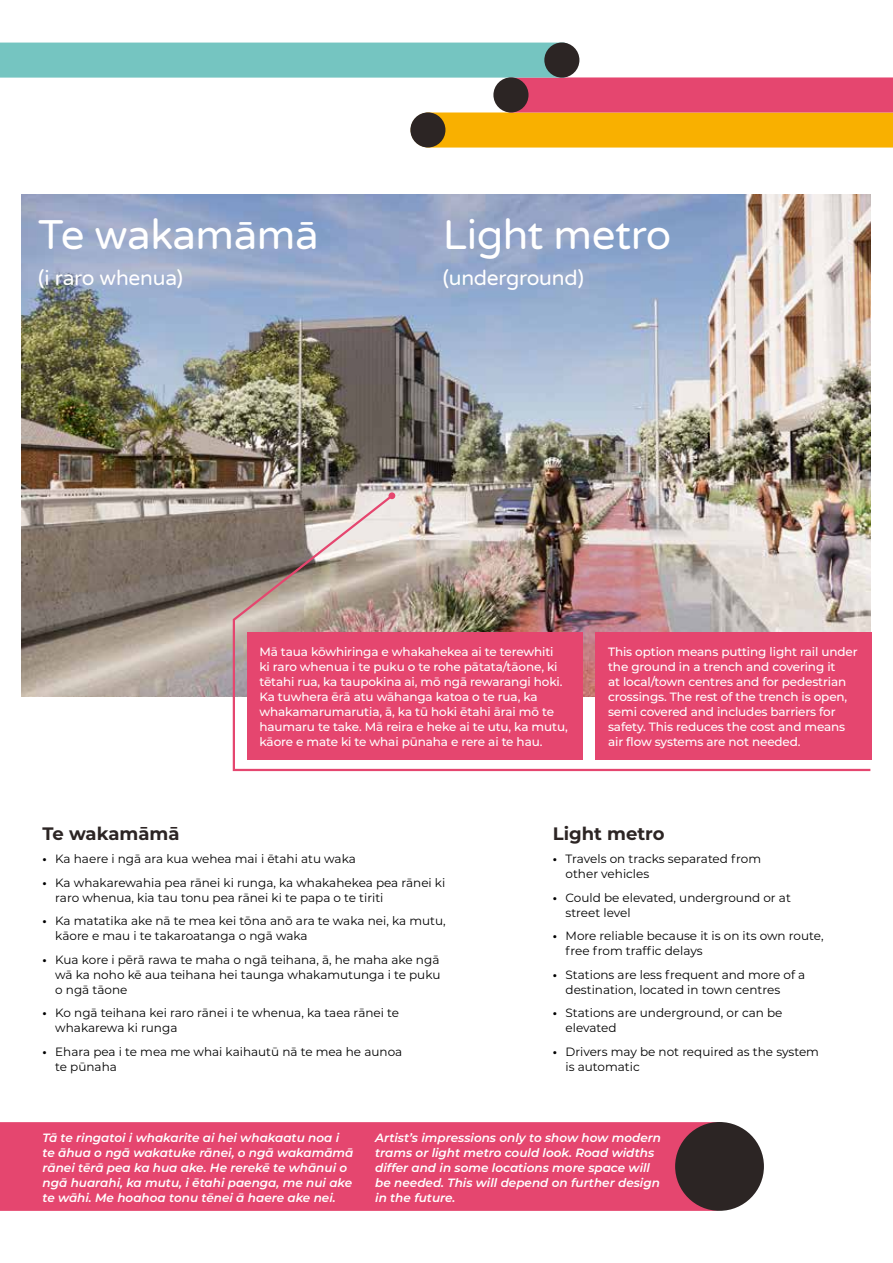
<style>
.page{position:relative;width:893px;height:1263px;background:#fff}
.page>*{position:absolute;margin:0;border:0;box-sizing:border-box;transform-origin:0 0}
.t1{font:42px "Varela Round";letter-spacing:-.01em;color:#fff}
.t2{font:21px "Varela Round";letter-spacing:-.01em;color:#fff}
.t3{font:700 18px "Montserrat";color:#2c2524}
.t4{font:12px/15px "Montserrat";color:#000}
.t5{font:500 12px/15px "Montserrat";letter-spacing:-.01em;color:#fff}
.t6{font:italic 600 12px/15px "Montserrat";color:#fff}
.s1{font-weight:700}
</style>
<div class="page">
<svg style="left:0;top:43px;width:893px;height:105px"></svg>
<div style="left:544px;top:43px;width:35px;height:35px;background:#2c2524;border-radius:50%"></div>
<div style="left:493px;top:77px;width:35px;height:35px;background:#2c2524;border-radius:50%"></div>
<img style="left:21px;top:194px;width:849px;height:502px">
<div style="left:0;top:1122px;width:745px;height:89px;background:#e5466f"></div>
<div style="left:675px;top:1122px;width:89px;height:89px;background:#2c2524;border-radius:50%"></div>
<img style="left:232px;top:493px;width:640px;height:279px">
<div style="left:389px;top:492px;width:6px;height:7px;background:#e5466f;border-radius:50%"></div>
<div style="left:247px;top:632px;width:336px;height:127px;background:#e5466f"></div>
<div style="left:595px;top:632px;width:277px;height:127px;background:#e5466f"></div>
<h1 class="t1" style="left:38px;top:206px;width:282px">Te wakamāmā</h1>
<h2 class="t2" style="left:38px;top:263px;width:146px">(i raro whenua)</h2>
<h1 class="t1" style="left:443px;top:206px;width:230px">Light metro</h1>
<h2 class="t2" style="left:443px;top:264px;width:143px">(underground)</h2>
<p class="t5" style="left:259px;top:644px;width:310px">Mā taua kōwhiringa e whakahekea ai te terewhiti<br>ki raro whenua i te puku o te rohe pātata/tāone, ki tētahi rua, ka taupokina ai, mō ngā rewarangi hoki.<br>Ka tuwhera ērā atu wāhanga katoa o te rua, ka whakamarumarutia, ā, ka tū hoki ētahi ārai mō te haumaru te take. Mā reira e heke ai te utu, ka mutu, kāore e mate ki te whai pūnaha e rere ai te hau.</p>
<p class="t5" style="left:608px;top:644px;width:251px">This option means putting light rail under the ground in a trench and covering it<br>at local/town centres and for pedestrian crossings. The rest of the trench is open, semi covered and includes barriers for safety. This reduces the cost and means air flow systems are not needed.</p>
<h3 class="t3" style="left:43px;top:820px;width:139px">Te wakamāmā</h3>
<p class="t4" style="left:43px;top:851px;width:315px"><span class="s1">•</span> Ka haere i ngā ara kua wehea mai i ētahi atu waka</p>
<p class="t4" style="left:55px;top:874px;width:392px;text-indent:-13px"><span class="s1">•</span> Ka whakarewahia pea rānei ki runga, ka whakahekea pea rānei ki raro whenua, kia tau tonu pea rānei ki te papa o te tiriti</p>
<p class="t4" style="left:55px;top:913px;width:392px;text-indent:-13px"><span class="s1">•</span> Ka matatika ake nā te mea kei tōna anō ara te waka nei, ka mutu, kāore e mau i te takaroatanga o ngā waka</p>
<p class="t4" style="left:55px;top:951px;width:387px;text-align:justify;text-indent:-13px"><span class="s1">•</span> Kua kore i pērā rawa te maha o ngā teihana, ā, he maha ake ngā wā ka noho kē aua teihana hei taunga whakamutunga i te puku o ngā tāone</p>
<p class="t4" style="left:55px;top:1005px;width:345px;text-indent:-13px"><span class="s1">•</span> Ko ngā teihana kei raro rānei i te whenua, ka taea rānei te whakarewa ki runga</p>
<p class="t4" style="left:55px;top:1043px;width:348px;text-indent:-13px"><span class="s1">•</span> Ehara pea i te mea me whai kaihautū nā te mea he aunoa te pūnaha</p>
<h3 class="t3" style="left:553px;top:820px;width:113px">Light metro</h3>
<p class="t4" style="left:566px;top:851px;width:197px;text-indent:-13px"><span class="s1">•</span> Travels on tracks separated from other vehicles</p>
<p class="t4" style="left:566px;top:889px;width:227px;text-indent:-13px"><span class="s1">•</span> Could be elevated, underground or at street level</p>
<p class="t4" style="left:566px;top:928px;width:260px;text-indent:-13px"><span class="s1">•</span> More reliable because it is on its own route, free from traffic delays</p>
<p class="t4" style="left:566px;top:966px;width:241px;text-indent:-13px"><span class="s1">•</span> Stations are less frequent and more of a destination, located in town centres</p>
<p class="t4" style="left:566px;top:1005px;width:218px;text-indent:-13px"><span class="s1">•</span> Stations are underground, or can be elevated</p>
<p class="t4" style="left:566px;top:1043px;width:255px;text-indent:-13px"><span class="s1">•</span> Drivers may be not required as the system is automatic</p>
<p class="t6" style="left:43px;top:1130px;width:313px">Tā te ringatoi i whakarite ai hei whakaatu noa i te āhua o ngā wakatuke rānei, o ngā wakamāmā rānei tērā pea ka hua ake. He rerekē te whānui o ngā huarahi, ka mutu, i ētahi paenga, me nui ake te wāhi. Me hoahoa tonu tēnei ā haere ake nei.</p>
<p class="t6" style="left:375px;top:1130px;width:287px">Artist’s impressions only to show how modern trams or light metro could look. Road widths differ and in some locations more space will be needed. This will depend on further design in the future.</p>
</div>
